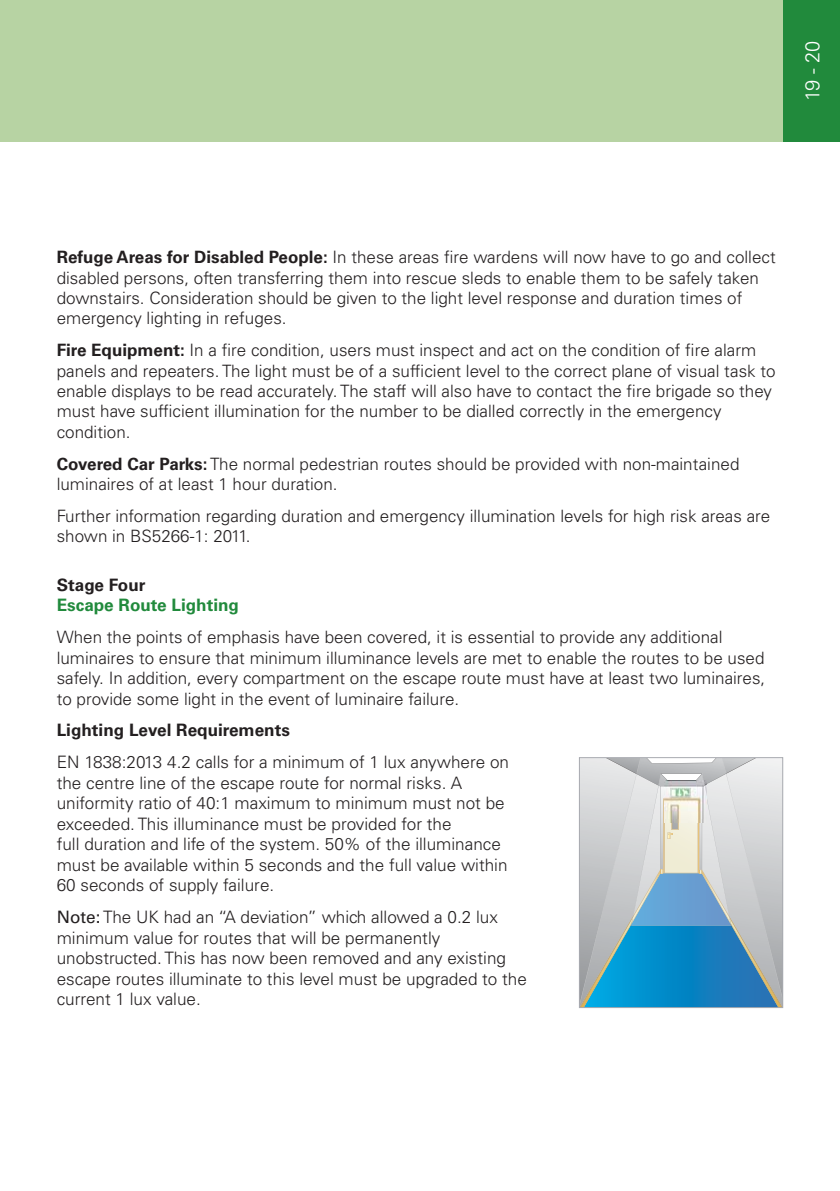
<style>
.page{position:relative;width:840px;height:1191px;background:#fff}
.page>*{position:absolute;margin:0;border:0;box-sizing:border-box;transform-origin:0 0}
.t1{font:300 20px "Univers LT Std";color:#fff}
.t2{font:300 17.2px/20.6px "Univers LT Std";color:#231f20}
.t3{font:700 17.2px "Univers LT Std";color:#231f20}
.t4{font:700 17.2px "Univers LT Std";color:#218a3c}
.t5{font:300 17px/20.4px "Univers LT Std";color:#231f20}
.s1{font-weight:700}
.s2{font-weight:400}
</style>
<div class="page">
<div style="left:0;top:0;width:839px;height:142px;background:#b7d3a3"></div>
<svg style="left:580px;top:759px;width:200px;height:247px;background:#97bbcd"></svg>
<img style="left:664px;top:780px;width:42px;height:42px">
<div style="left:578px;top:757px;width:204px;height:251px;border:1px solid #a8aab0"></div>
<div style="left:782px;top:0;width:57px;height:142px;background:#218a3c"></div>
<p class="t1" style="left:804px;top:101px;width:62px;rotate:-90deg">19 - 20</p>
<p class="t5" style="left:57px;top:248px;width:720px"><span class="s1">Refuge Areas for Disabled People:</span> In these areas fire wardens will now have to go and collect disabled persons, often transferring them into rescue sleds to enable them to be safely taken downstairs. Consideration should be given to the light level response and duration times of emergency lighting in refuges.</p>
<p class="t5" style="left:57px;top:341px;width:720px"><span class="s1">Fire Equipment:</span> In a fire condition, users must inspect and act on the condition of fire alarm panels and repeaters. The light must be of a sufficient level to the correct plane of visual task to enable displays to be read accurately. The staff will also have to contact the fire brigade so they must have sufficient illumination for the number to be dialled correctly in the emergency condition.</p>
<p class="t5" style="left:57px;top:455px;width:683px"><span class="s1">Covered Car Parks:</span> The normal pedestrian routes should be provided with non-maintained luminaires of at least 1 hour duration.</p>
<p class="t5" style="left:57px;top:507px;width:714px">Further information regarding duration and emergency illumination levels for high risk areas are shown in BS5266-1: 2011.</p>
<p class="t3" style="left:57px;top:578px;width:90px">Stage Four</p>
<p class="t4" style="left:57px;top:599px;width:184px">Escape Route Lighting</p>
<p class="t5" style="left:57px;top:628px;width:709px">When the points of emphasis have been covered, it is essential to provide any additional luminaires to ensure that minimum illuminance levels are met to enable the routes to be used safely. In addition, every compartment on the escape route must have at least two luminaires, to provide some light in the event of luminaire failure.</p>
<p class="t3" style="left:57px;top:724px;width:234px">Lighting Level Requirements</p>
<p class="t2" style="left:57px;top:753px;width:453px">EN 1838:2013 4.2 calls for a minimum of 1 lux anywhere on the centre line of the escape route for normal risks. A uniformity ratio of 40:1 maximum to minimum must not be exceeded. This illuminance must be provided for the<br>full duration and life of the system. 50% of the illuminance must be available within 5 seconds and the full value within 60 seconds of supply failure.</p>
<p class="t2" style="left:57px;top:908px;width:471px"><span class="s2">Note:</span> The UK had an “A deviation” which allowed a 0.2 lux minimum value for routes that will be permanently unobstructed. This has now been removed and any existing escape routes illuminate to this level must be upgraded to the current 1 lux value.</p>
</div>
